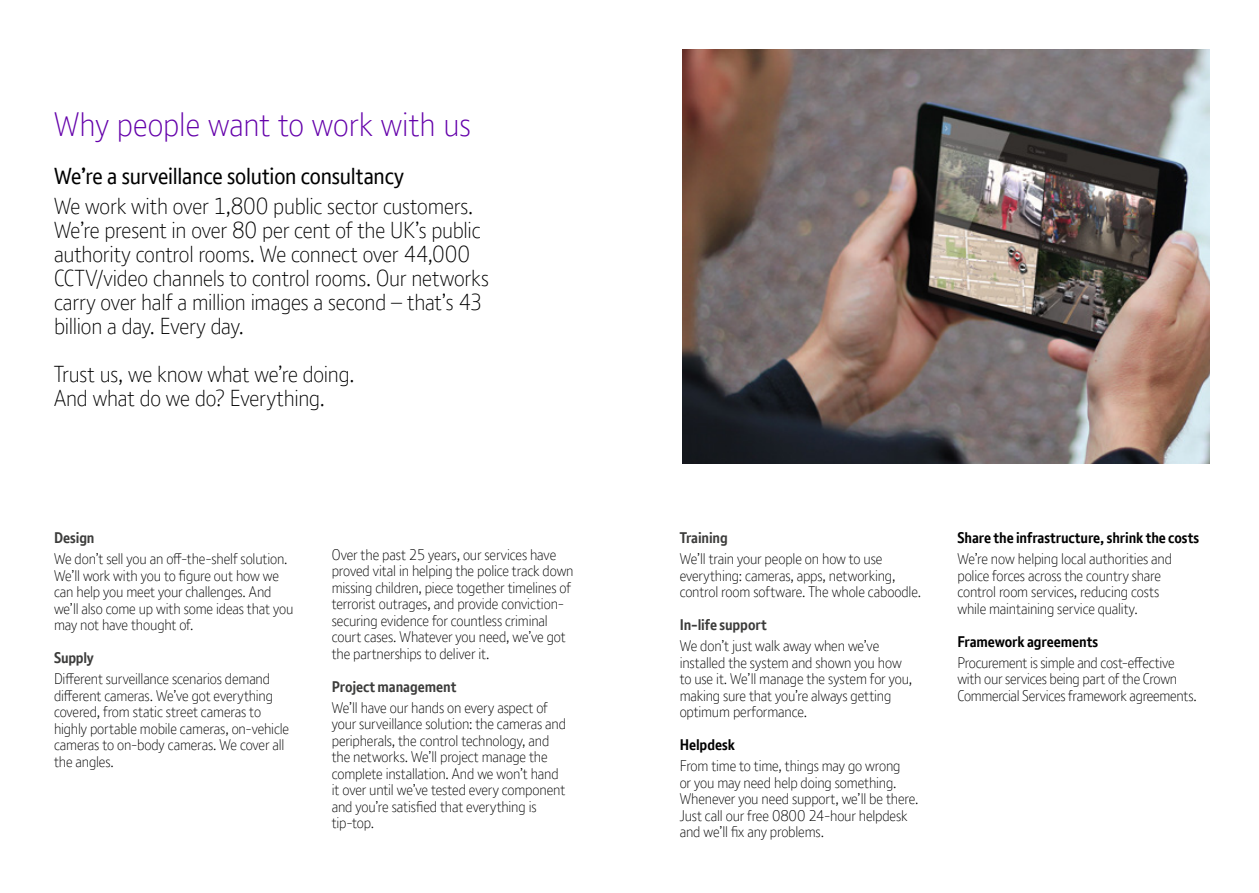
<style>
.page{position:relative;width:1259px;height:893px;background:#fff}
.page>*{position:absolute;margin:0;border:0;box-sizing:border-box;transform-origin:0 0}
.t1{font:300 33px "BT Font";color:#6400aa}
.t2{font:300 22.5px/24px "BT Font";letter-spacing:-.01em;color:#000}
.t3{font:22.5px "BT Font";letter-spacing:-.01em;color:#000}
.t4{font:300 15px/16.5px "BT Font";letter-spacing:-.01em;color:#000}
.t5{font:700 15px "BT Font";letter-spacing:-.005em;color:#000}
.t6{font:700 15px "BT Font";letter-spacing:-.005em;color:#3c3c3b}
</style>
<div class="page">
<img style="left:682px;top:49px;width:527px;height:415px">
<h1 class="t1" style="left:54px;top:103px;width:418px">Why people want to work with us</h1>
<h2 class="t3" style="left:54px;top:161px;width:352px">We’re a surveillance solution consultancy</h2>
<p class="t2" style="left:54px;top:193px;width:436px">We work with over 1,800 public sector customers.<br>We’re present in over 80 per cent of the UK’s public authority control rooms. We connect over 44,000<br>CCTV/video channels to control rooms. Our networks carry over half a million images a second – that’s 43 billion a day. Every day.</p>
<h2 class="t2" style="left:54px;top:362px;width:302px">Trust us, we know what we’re doing.<br>And what do we do? Everything.</h2>
<p class="t6" style="left:54px;top:528px;width:42px">Design</p>
<p class="t4" style="left:54px;top:551px;width:241px">We don’t sell you an off-the-shelf solution.<br>We’ll work with you to figure out how we can help you meet your challenges. And we’ll also come up with some ideas that you may not have thought of.</p>
<p class="t6" style="left:54px;top:648px;width:41px">Supply</p>
<p class="t4" style="left:54px;top:671px;width:237px">Different surveillance scenarios demand different cameras. We’ve got everything covered, from static street cameras to highly portable mobile cameras, on-vehicle cameras to on-body cameras. We cover all the angles.</p>
<p class="t4" style="left:332px;top:546px;width:243px">Over the past 25 years, our services have proved vital in helping the police track down missing children, piece together timelines of terrorist outrages, and provide conviction&shy;securing evidence for countless criminal court cases. Whatever you need, we’ve got the partnerships to deliver it.</p>
<p class="t6" style="left:332px;top:677px;width:126px">Project management</p>
<p class="t4" style="left:332px;top:699px;width:236px">We’ll have our hands on every aspect of your surveillance solution: the cameras and peripherals, the control technology, and the networks. We’ll project manage the complete installation. And we won’t hand it over until we’ve tested every component and you’re satisfied that everything is tip-top.</p>
<p class="t6" style="left:679px;top:528px;width:50px">Training</p>
<p class="t4" style="left:679px;top:551px;width:243px">We’ll train your people on how to use everything: cameras, apps, networking, control room software. The whole caboodle.</p>
<p class="t6" style="left:679px;top:615px;width:89px">In-life support</p>
<p class="t4" style="left:679px;top:638px;width:234px">We don’t just walk away when we’ve installed the system and shown you how to use it. We’ll manage the system for you, making sure that you’re always getting optimum performance.</p>
<p class="t5" style="left:679px;top:735px;width:57px">Helpdesk</p>
<p class="t4" style="left:679px;top:758px;width:240px">From time to time, things may go wrong<br>or you may need help doing something.<br>Whenever you need support, we’ll be there.<br>Just call our free 0800 24-hour helpdesk and we’ll fix any problems.</p>
<p class="t5" style="left:957px;top:528px;width:243px">Share the infrastructure, shrink the costs</p>
<p class="t4" style="left:957px;top:551px;width:216px">We’re now helping local authorities and police forces across the country share control room services, reducing costs while maintaining service quality.</p>
<p class="t5" style="left:957px;top:632px;width:142px">Framework agreements</p>
<p class="t4" style="left:957px;top:654px;width:241px">Procurement is simple and cost-effective with our services being part of the Crown<br>Commercial Services framework agreements.</p>
</div>
